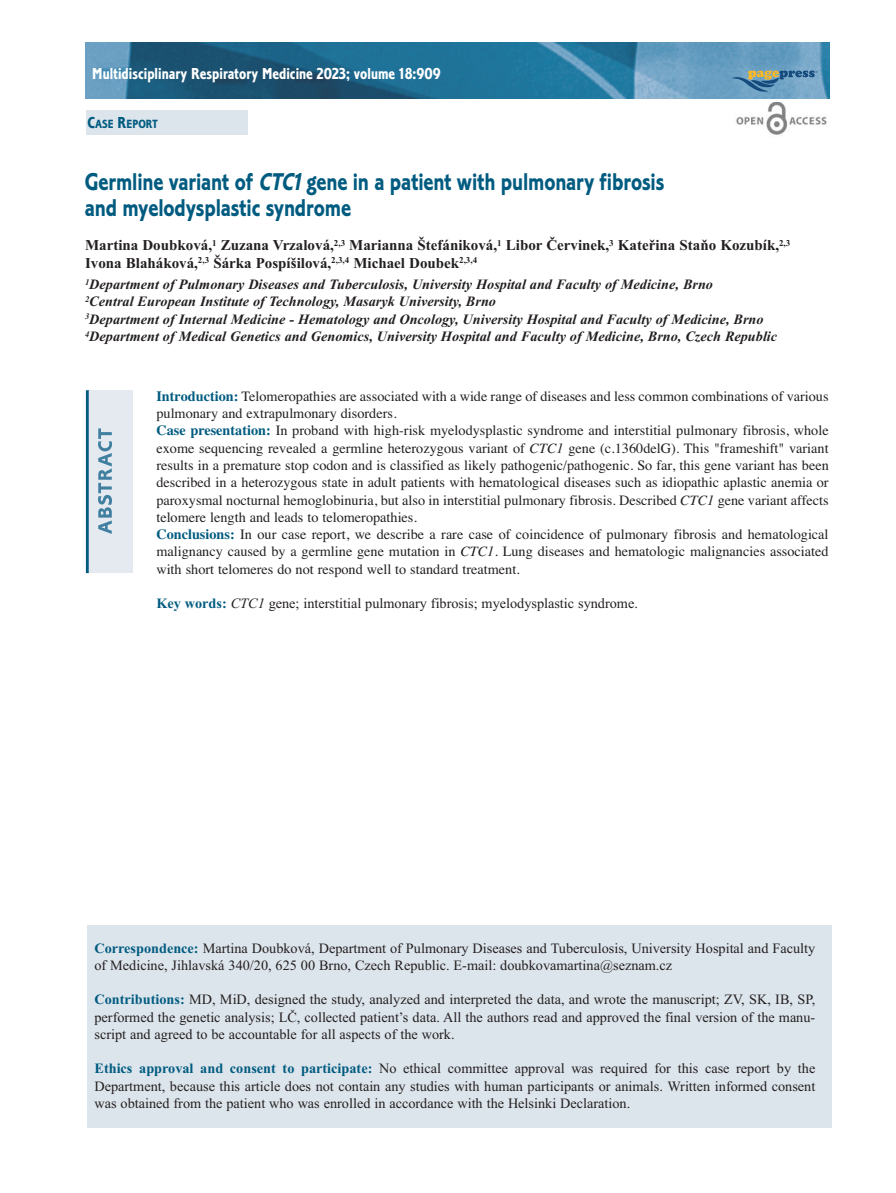
<style>
.page{position:relative;width:896px;height:1193px;background:#fff}
.page>*{position:absolute;margin:0;border:0;box-sizing:border-box;transform-origin:0 0}
.t1{font:25.2px/25.5px "Corinthian Bold Plain";letter-spacing:-.005em;color:#005b80;scale:.83 1}
.t2{font:16.5px "Corinthian Bold Condensed Plain";color:#fff}
.t3{font:700 15px/17.2px "Times New Roman";color:#231f20}
.t4{font:14.25px/17.2px "Times";color:#231f20}
.t5{font:14.25px/17.2px "Times New Roman";color:#231f20;text-align:justify}
.t6{font:italic 700 14.25px/17.2px "Times New Roman";color:#231f20}
.t7{font:12.3px "Corinthian Bold Condensed Plain";color:#005b80}
.t8{font:4.5px "Myriad";color:#144a7c}
.s1{font-size:16.5px}
.s2{font-style:italic}
.s3{font-weight:700;color:#005b80}
</style>
<div class="page">
<hr style="left:86px;top:390px;width:3px;height:183px;background:#005b80">
<div style="left:87px;top:924px;width:744px;height:203px;background:#dde5ec"></div>
<div style="left:89px;top:390px;width:44px;height:183px;background:#e4eaf0"></div>
<svg style="left:98px;top:428px;width:14px;height:106px"></svg>
<hr style="left:88px;top:390px;width:1px;height:183px;background:#407fa0">
<div style="left:86px;top:110px;width:162px;height:25px;background:#dde5ec"></div>
<img style="left:736px;top:102px;width:91px;height:33px">
<img style="left:86px;top:43px;width:744px;height:55px">
<svg style="left:732px;top:70px;width:83px;height:22px;background:#6c93a8"></svg>
<p class="t2" style="left:92px;top:68px;width:350px">Multidisciplinary Respiratory Medicine 2023; volume 18:909</p>
<p class="t7" style="left:87px;top:120px;width:72px"><span class="s1">C</span>ASE <span class="s1">R</span>EPORT</p>
<h1 class="t1" style="left:85px;top:172px;width:700px">Germline variant of <span class="s2">CTC1</span>gene in a patient with pulmonary fibrosis and myelodysplastic syndrome</h1>
<p class="t3" style="left:85px;top:236px;width:707px">Martina Doubková,<sup>1</sup> Zuzana Vrzalová,<sup>2,3</sup> Marianna Štefániková,<sup>1</sup> Libor Červinek,<sup>3</sup> Kateřina Staňo Kozubík,<sup>2,3<br></sup>Ivona Blaháková,<sup>2,3</sup> Šárka Pospíšilová,<sup>2,3,4</sup> Michael Doubek<sup>2,3,4</sup></p>
<p class="t6" style="left:85px;top:275px;width:694px"><sup>1</sup>Department of Pulmonary Diseases and Tuberculosis, University Hospital and Faculty of Medicine, Brno<br><sup>2</sup>Central European Institute of Technology, Masaryk University, Brno<br><sup>3</sup>Department of Internal Medicine - Hematology and Oncology, University Hospital and Faculty of Medicine, Brno <sup>4</sup>Department of Medical Genetics and Genomics, University Hospital and Faculty of Medicine, Brno, Czech Republic</p>
<p class="t8" style="left:815px;top:71px;width:4px">®</p>
<p class="t4" style="left:156px;top:387px;width:674px"><span class="s3">Introduction:</span> Telomeropathies are associated with a wide range of diseases and less common combinations of various pulmonary and extrapulmonary disorders.<br><span class="s3">Case presentation:</span> In proband with high-risk myelodysplastic syndrome and interstitial pulmonary fibrosis, whole exome sequencing revealed a germline heterozygous variant of <span class="s2">CTC1</span> gene (c.1360delG). This "frameshift" variant results in a premature stop codon and is classified as likely pathogenic/pathogenic. So far, this gene variant has been described in a heterozygous state in adult patients with hematological diseases such as idiopathic aplastic anemia or paroxysmal nocturnal hemoglobinuria, but also in interstitial pulmonary fibrosis. Described <span class="s2">CTC1</span> gene variant affects telomere length and leads to telomeropathies.<br><span class="s3">Conclusions:</span> In our case report, we describe a rare case of coincidence of pulmonary fibrosis and hematological malignancy caused by a germline gene mutation in <span class="s2">CTC1</span>. Lung diseases and hematologic malignancies associated with short telomeres do not respond well to standard treatment.</p>
<p class="t5" style="left:156px;top:594px;width:483px"><span class="s3">Key words:</span> <span class="s2">CTC1</span> gene; interstitial pulmonary fibrosis; myelodysplastic syndrome.</p>
<p class="t5" style="left:94px;top:939px;width:722px"><span class="s3">Correspondence:</span> Martina Doubková, Department of Pulmonary Diseases and Tuberculosis, University Hospital and Faculty of Medicine, Jihlavská 340/20, 625 00 Brno, Czech Republic. E-mail: doubkovamartina@seznam.cz</p>
<p class="t5" style="left:94px;top:990px;width:722px"><span class="s3">Contributions:</span> MD, MiD, designed the study, analyzed and interpreted the data, and wrote the manuscript; ZV, SK, IB, SP, performed the genetic analysis; LČ, collected patient’s data. All the authors read and approved the final version of the manu&shy;script and agreed to be accountable for all aspects of the work.</p>
<p class="t5" style="left:94px;top:1059px;width:722px"><span class="s3">Ethics approval and consent to participate:</span> No ethical committee approval was required for this case report by the Department, because this article does not contain any studies with human participants or animals. Written informed consent was obtained from the patient who was enrolled in accordance with the Helsinki Declaration.</p>
</div>
